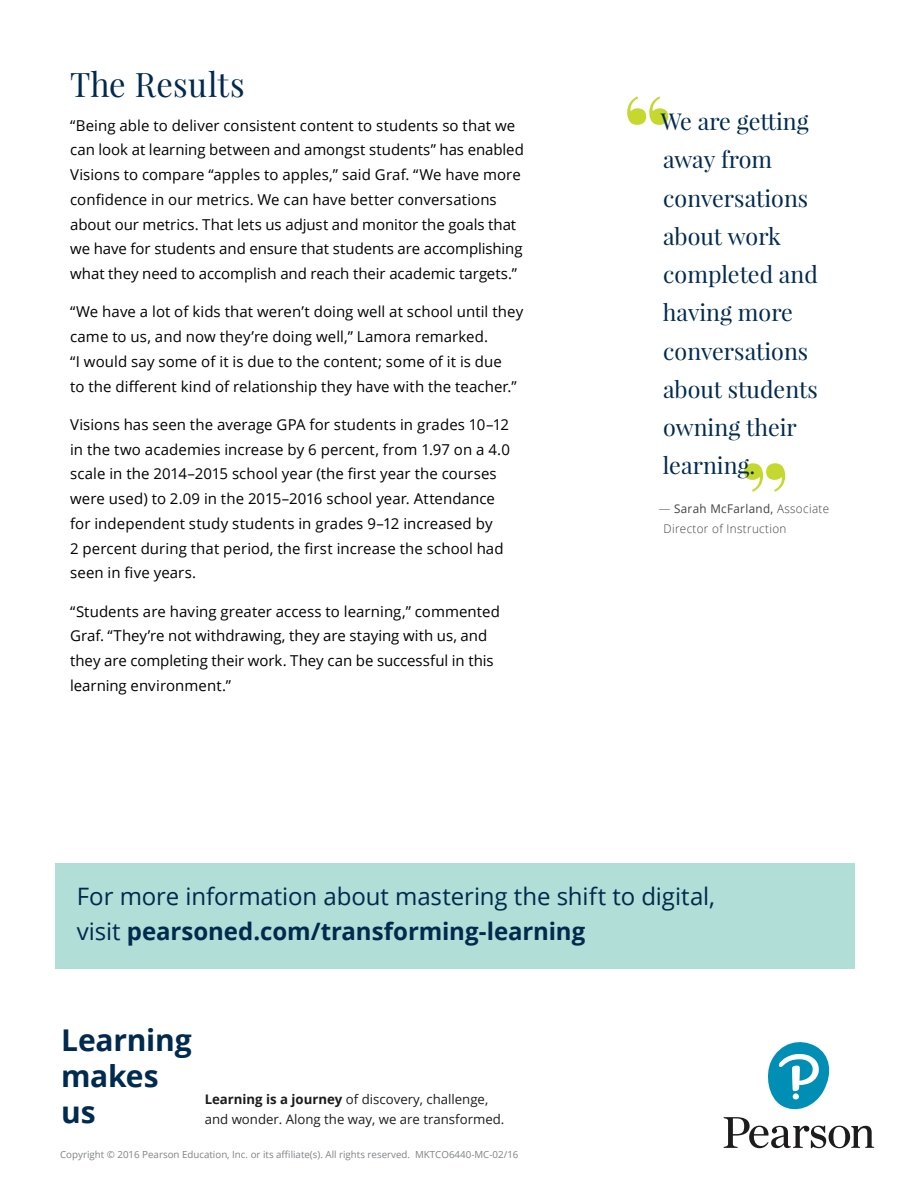
<style>
.page{position:relative;width:918px;height:1188px;background:#fff}
.page>*{position:absolute;margin:0;border:0;box-sizing:border-box;transform-origin:0 0}
.t1{font:33.75px "Playfair Display";letter-spacing:.01em;color:#002a4e}
.t2{font:700 30px/36px "Open Sans";letter-spacing:-.01em;color:#002a4e}
.t3{font:24px/34.5px "Open Sans";letter-spacing:-.005em;color:#002a4e}
.t4{font:23.25px/38.2px "Playfair Display";color:#002a4e}
.t5{font:15px/24.8px "Open Sans";letter-spacing:.005em;color:#000}
.t6{font:13.2px/19.8px "Open Sans";color:#1e1b1d}
.t7{font:300 12px/19.5px "Open Sans";letter-spacing:.03em;color:#414042}
.t8{font:9.75px "Open Sans";color:#808285}
.s1{font-weight:400}
.s2{font-weight:700}
</style>
<div class="page">
<div style="left:55px;top:863px;width:799px;height:106px;background:#b1ded6"></div>
<svg style="left:724px;top:1042px;width:150px;height:106px"></svg>
<svg style="left:744px;top:463px;width:41px;height:29px"></svg>
<svg style="left:627px;top:96px;width:41px;height:29px"></svg>
<h1 class="t1" style="left:70px;top:63px;width:176px">The Results</h1>
<p class="t5" style="left:70px;top:112px;width:455px">“Being able to deliver consistent content to students so that we can look at learning between and amongst students” has enabled Visions to compare “apples to apples,” said Graf. “We have more confidence in our metrics. We can have better conversations about our metrics. That lets us adjust and monitor the goals that we have for students and ensure that students are accomplishing what they need to accomplish and reach their academic targets.”</p>
<p class="t5" style="left:70px;top:299px;width:455px">“We have a lot of kids that weren’t doing well at school until they came to us, and now they’re doing well,” Lamora remarked.<br>“I would say some of it is due to the content; some of it is due<br>to the different kind of relationship they have with the teacher.”</p>
<p class="t5" style="left:70px;top:412px;width:441px">Visions has seen the average GPA for students in grades 10–12 in the two academies increase by 6 percent, from 1.97 on a 4.0 scale in the 2014–2015 school year (the first year the courses were used) to 2.09 in the 2015–2016 school year. Attendance for independent study students in grades 9–12 increased by<br>2 percent during that period, the first increase the school had seen in five years.</p>
<p class="t5" style="left:70px;top:598px;width:431px">“Students are having greater access to learning,” commented Graf. “They’re not withdrawing, they are staying with us, and they are completing their work. They can be successful in this learning environment.”</p>
<h3 class="t4" style="left:661px;top:102px;width:159px">We are getting away from conversations about work completed and having more conversations about students owning their learning.</h3>
<p class="t7" style="left:664px;top:499px;width:167px;text-indent:-5px">— <span class="s1">Sarah McFarland,</span> Associate<br>Director of Instruction</p>
<h3 class="t3" style="left:77px;top:879px;width:640px">For more information about mastering the shift to digital, visit <span class="s2">pearsoned.com/transforming-learning</span></h3>
<h2 class="t2" style="left:61px;top:1022px;width:132px">Learning makes us</h2>
<p class="t6" style="left:205px;top:1089px;width:301px"><span class="s2">Learning is a journey</span> of discovery, challenge, and wonder. Along the way, we are transformed.</p>
<p class="t8" style="left:60px;top:1147px;width:460px">Copyright © 2016 Pearson Education, Inc. or its affiliate(s). All rights reserved. MKTCO6440-MC-02/16</p>
</div>
